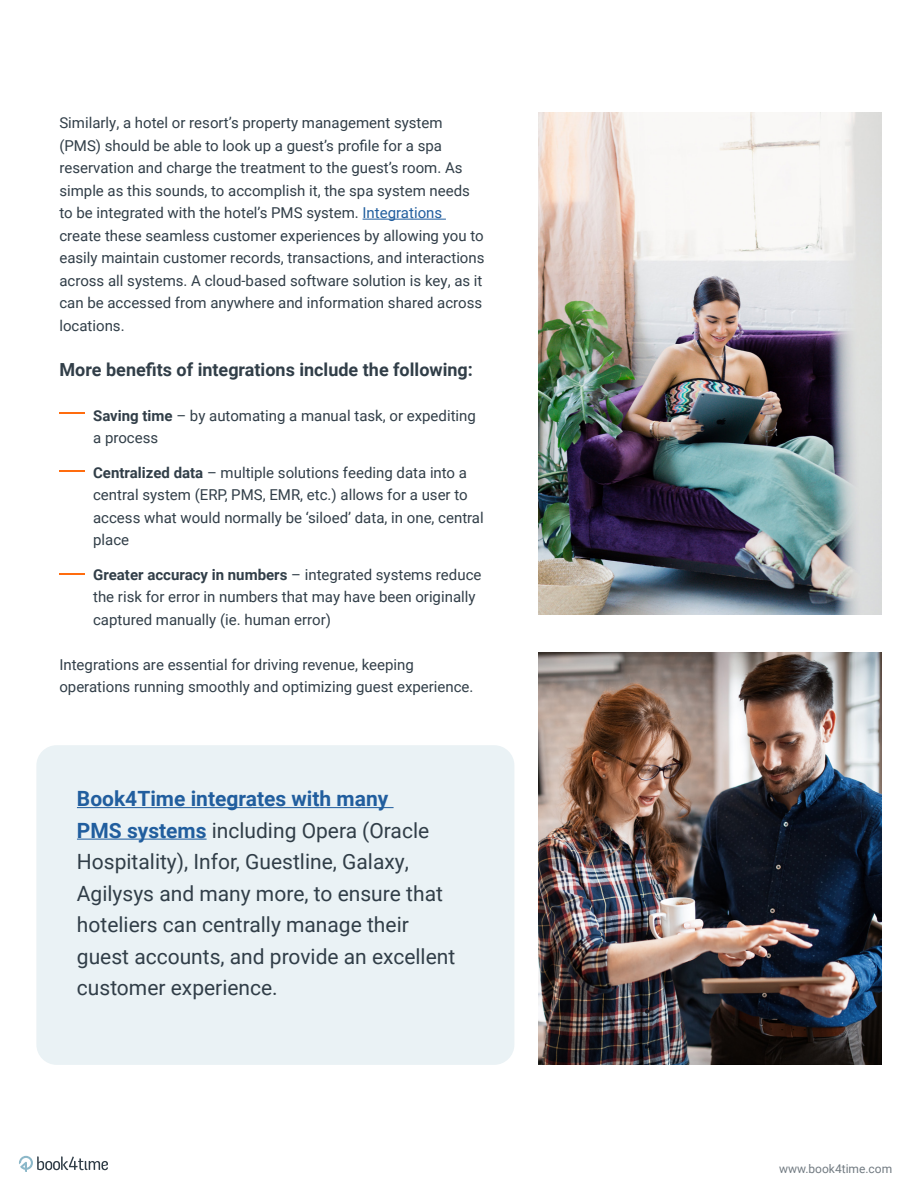
<style>
.page{position:relative;width:918px;height:1188px;background:#fff}
.page>*{position:absolute;margin:0;border:0;box-sizing:border-box;transform-origin:0 0}
.t1{font:21px/31.5px "Roboto";color:#313e48}
.t2{font:700 18px "Roboto";color:#313e48}
.t3{font:15px/22.5px "Roboto";color:#313e48}
.t4{font:12px "Roboto";color:#727b82}
.s1{color:#215e9e}
.s2{font-weight:700}
.s3{font-weight:700;color:#215e9e}
</style>
<div class="page">
<div style="left:36px;top:745px;width:478px;height:320px;background:#eaf2f5;border-radius:20px"></div>
<hr style="left:363px;top:219px;width:83px;height:1px;background:#215e9e">
<img style="left:539px;top:112px;width:342px;height:503px">
<img style="left:539px;top:653px;width:342px;height:412px">
<svg style="left:59px;top:413px;width:26px;height:1px"></svg>
<hr style="left:59px;top:470px;width:26px;height:2px;background:#ff6c0e">
<svg style="left:59px;top:573px;width:26px;height:1px"></svg>
<hr style="left:77px;top:807px;width:317px;height:1px;background:#215e9e">
<hr style="left:77px;top:839px;width:130px;height:1px;background:#215e9e">
<svg style="left:19px;top:1156px;width:89px;height:16px"></svg>
<p class="t3" style="left:59px;top:111px;width:427px">Similarly, a hotel or resort’s property management system (PMS) should be able to look up a guest’s profile for a spa reservation and charge the treatment to the guest’s room. As simple as this sounds, to accomplish it, the spa system needs to be integrated with the hotel’s PMS system. <span class="s1">Integrations </span>create these seamless customer experiences by allowing you to easily maintain customer records, transactions, and interactions across all systems. A cloud-based software solution is key, as it can be accessed from anywhere and information shared across locations.</p>
<p class="t2" style="left:59px;top:357px;width:415px">More benefits of integrations include the following:</p>
<p class="t3" style="left:93px;top:403px;width:384px"><span class="s2">Saving time</span> – by automating a manual task, or expediting a process</p>
<p class="t3" style="left:93px;top:460px;width:392px"><span class="s2">Centralized data</span> – multiple solutions feeding data into a central system (ERP, PMS, EMR, etc.) allows for a user to access what would normally be ‘siloed’ data, in one, central place</p>
<p class="t3" style="left:93px;top:562px;width:390px"><span class="s2">Greater accuracy in numbers</span> – integrated systems reduce the risk for error in numbers that may have been originally captured manually (ie. human error)</p>
<p class="t3" style="left:59px;top:652px;width:416px">Integrations are essential for driving revenue, keeping operations running smoothly and optimizing guest experience.</p>
<p class="t1" style="left:77px;top:782px;width:380px"><span class="s3">Book4Time integrates with many<br>PMS systems</span> including Opera (Oracle Hospitality), Infor, Guestline, Galaxy, Agilysys and many more, to ensure that hoteliers can centrally manage their guest accounts, and provide an excellent customer experience.</p>
<p class="t4" style="left:779px;top:1160px;width:115px">www.book4time.com</p>
</div>
